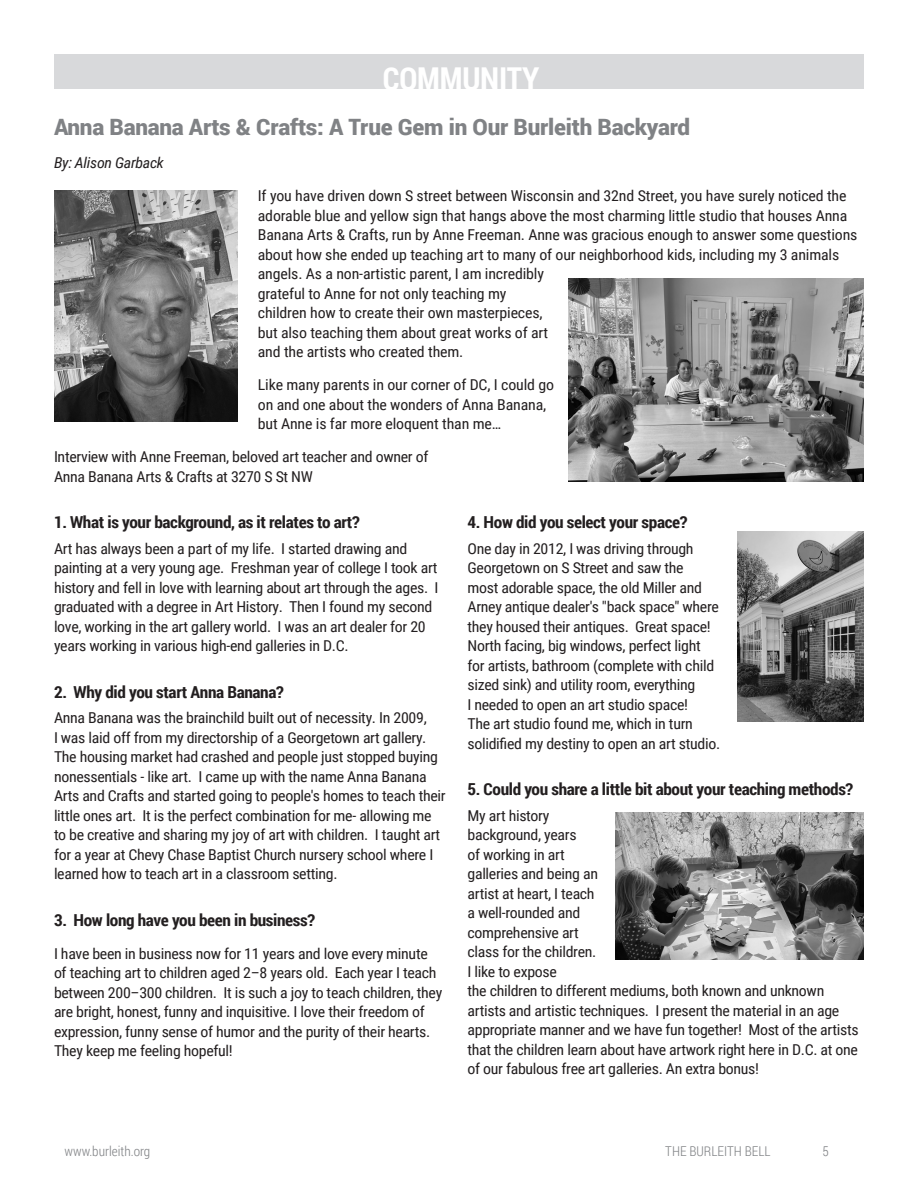
<style>
.page{position:relative;width:918px;height:1188px;background:#fff}
.page>*{position:absolute;margin:0;border:0;box-sizing:border-box;transform-origin:0 0}
.t1{font:700 31.5px "Roboto Condensed";letter-spacing:-.005em;color:#fff}
.univers-general_para{font:900 22.5px "Roboto";letter-spacing:-.01em;color:#808285}
.univers-general_para-2{font:700 16.5px "Roboto Condensed";letter-spacing:-.02em;color:#231f20;scale:1.06 1}
.univers-general_para-3{font:15px/19.5px "Roboto Condensed";letter-spacing:-.02em;color:#231f20;scale:1.06 1}
.univers-general_para-4{font:italic 15px "Roboto Condensed";letter-spacing:-.02em;color:#231f20;scale:1.06 1}
.t2{font:300 13.5px "Roboto Condensed";color:#808285}
</style>
<div class="page">
<div style="left:54px;top:54px;width:810px;height:35px;background:#d8d9db"></div>
<img style="left:54px;top:191px;width:183px;height:231px">
<img style="left:568px;top:279px;width:296px;height:203px">
<img style="left:616px;top:812px;width:248px;height:148px">
<img style="left:738px;top:531px;width:126px;height:191px">
<p class="t1" style="left:383px;top:57px;width:158px">COMMUNITY</p>
<p class="univers-general_para" style="left:54px;top:111px;width:638px">Anna Banana Arts &amp; Crafts: A True Gem in Our Burleith Backyard</p>
<p class="univers-general_para-4" style="left:54px;top:152px;width:105px">By: Alison Garback</p>
<p class="univers-general_para-3" style="left:258px;top:185px;width:567px">If you have driven down S street between Wisconsin and 32nd Street, you have surely noticed the adorable blue and yellow sign that hangs above the most charming little studio that houses Anna Banana Arts &amp; Crafts, run by Anne Freeman. Anne was gracious enough to answer some questions about how she ended up teaching art to many of our neighborhood kids, including my 3 animals angels. As a non-artistic parent, I am incredibly<br>grateful to Anne for not only teaching my<br>children how to create their own masterpieces,<br>but also teaching them about great works of art<br>and the artists who created them.</p>
<p class="univers-general_para-3" style="left:258px;top:374px;width:281px">Like many parents in our corner of DC, I could go on and one about the wonders of Anna Banana, but Anne is far more eloquent than me…</p>
<p class="univers-general_para-3" style="left:54px;top:446px;width:355px">Interview with Anne Freeman, beloved art teacher and owner of<br>Anna Banana Arts &amp; Crafts at 3270 S St NW</p>
<p class="univers-general_para-2" style="left:54px;top:511px;width:290px">1. What is your background, as it relates to art?</p>
<p class="univers-general_para-3" style="left:54px;top:538px;width:364px">Art has always been a part of my life. I started drawing and painting at a very young age. Freshman year of college I took art history and fell in love with learning about art through the ages. I graduated with a degree in Art History. Then I found my second love, working in the art gallery world. I was an art dealer for 20 years working in various high-end galleries in D.C.</p>
<p class="univers-general_para-2" style="left:54px;top:680px;width:218px">2. Why did you start Anna Banana?</p>
<p class="univers-general_para-3" style="left:54px;top:707px;width:371px">Anna Banana was the brainchild built out of necessity. In 2009,<br>I was laid off from my directorship of a Georgetown art gallery.<br>The housing market had crashed and people just stopped buying nonessentials - like art. I came up with the name Anna Banana Arts and Crafts and started going to people's homes to teach their little ones art. It is the perfect combination for me- allowing me to be creative and sharing my joy of art with children. I taught art for a year at Chevy Chase Baptist Church nursery school where I learned how to teach art in a classroom setting.</p>
<p class="univers-general_para-2" style="left:54px;top:908px;width:248px">3. How long have you been in business?</p>
<p class="univers-general_para-3" style="left:54px;top:943px;width:368px">I have been in business now for 11 years and love every minute of teaching art to children aged 2–8 years old. Each year I teach between 200–300 children. It is such a joy to teach children, they are bright, honest, funny and inquisitive. I love their freedom of expression, funny sense of humor and the purity of their hearts.<br>They keep me feeling hopeful!</p>
<p class="univers-general_para-2" style="left:468px;top:511px;width:209px">4. How did you select your space?</p>
<p class="univers-general_para-3" style="left:468px;top:538px;width:240px">One day in 2012, I was driving through Georgetown on S Street and saw the<br>most adorable space, the old Miller and Arney antique dealer's "back space" where they housed their antiques. Great space!<br>North facing, big windows, perfect light for artists, bathroom (complete with child sized sink) and utility room, everything<br>I needed to open an art studio space!<br>The art studio found me, which in turn solidified my destiny to open an art studio.</p>
<p class="univers-general_para-2" style="left:468px;top:778px;width:365px">5. Could you share a little bit about your teaching methods?</p>
<p class="univers-general_para-3" style="left:468px;top:805px;width:370px">My art history<br>background, years<br>of working in art<br>galleries and being an<br>artist at heart, I teach<br>a well-rounded and<br>comprehensive art<br>class for the children.<br>I like to expose<br>the children to different mediums, both known and unknown artists and artistic techniques. I present the material in an age appropriate manner and we have fun together! Most of the artists that the children learn about have artwork right here in D.C. at one of our fabulous free art galleries. An extra bonus!</p>
<p class="t2" style="left:64px;top:1141px;width:87px">www.burleith.org</p>
<p class="t2" style="left:665px;top:1141px;width:107px">THE BURLEITH BELL</p>
<p class="t2" style="left:822px;top:1141px;width:8px">5</p>
</div>
